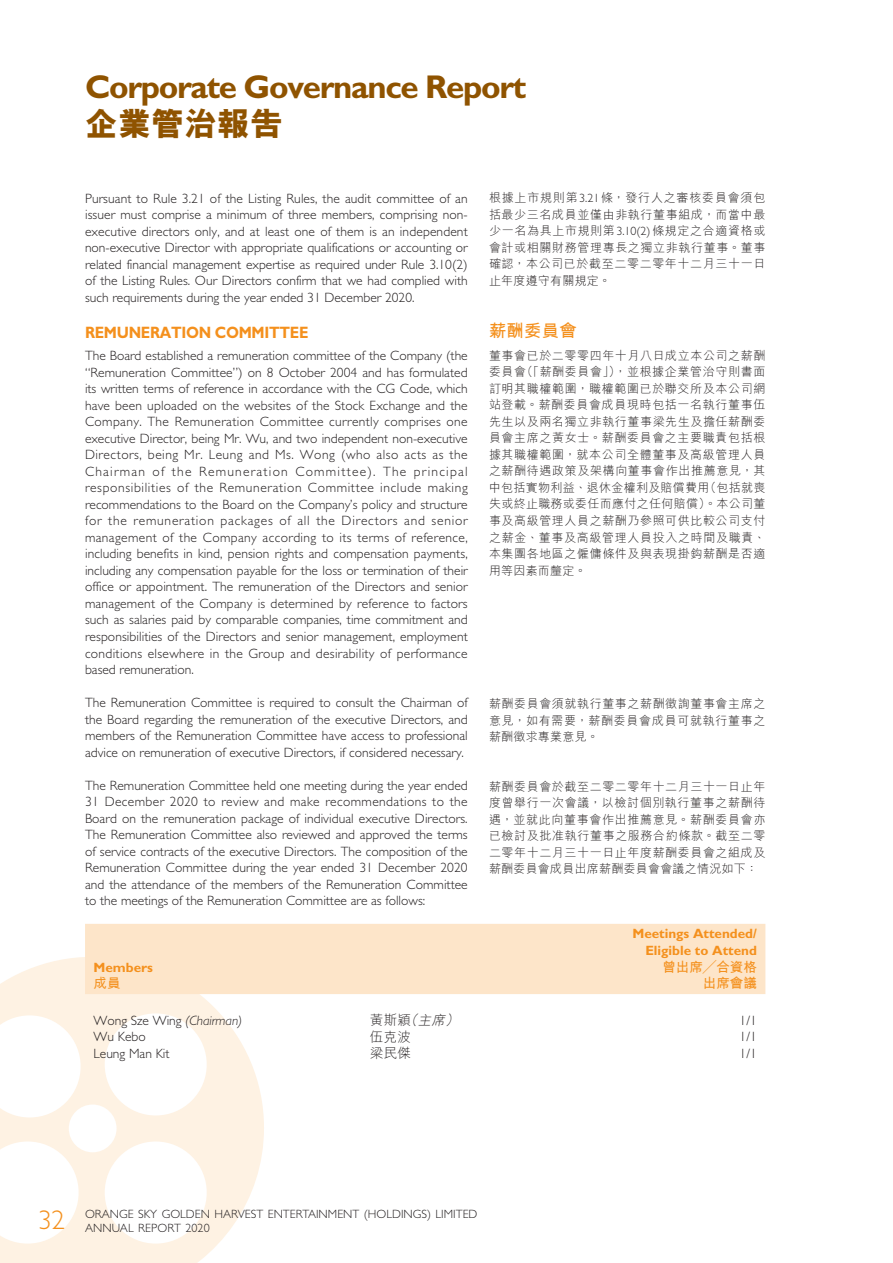
<style>
.page{position:relative;width:893px;height:1263px;background:#fff}
.page>*{position:absolute;margin:0;border:0;box-sizing:border-box;transform-origin:0 0}
.t1{font:700 33px "Gill Sans Std";letter-spacing:-.04em;color:#8f5300}
.t2{font:33px "M Hei HK Xbold E Ten B5 H";color:#8f5300}
.t3{font:300 27px "Gill Sans Std";color:#f4901d}
.t4{font:17.25px "M Hei HK Bold E Ten B5 H";letter-spacing:.02em;color:#f4901d}
.t5{font:700 16.5px "Gill Sans Std";letter-spacing:-.02em;color:#f4901d;scale:.9 1}
.t6{font:300 13.5px/16.5px "Gill Sans Std";color:#231f20;text-align:justify}
.t7{font:700 13.5px/16.5px "Gill Sans Std";color:#f4901d;text-align:right}
.t8{font:13.5px/16.5px "M Hei HK Bold E Ten B5 H";color:#f4901d;text-align:right}
.t9{font:italic 13.5px "M Hei HK Light E Ten B5 H";color:#231f20}
.t10{font:13.5px "M Hei HK Light E Ten B5 H";letter-spacing:.02em;color:#231f20}
.t11{font:12px/16.5px "M Hei HK Light E Ten B5 H";letter-spacing:.05em;color:#231f20;text-align:justify}
.t12{font:300 12px/13.5px "Gill Sans Std";letter-spacing:.005em;color:#231f20}
.s1{font-family:"Gill Sans Std";font-weight:300}
.s2{font-style:italic}
.s3{font-style:normal}
</style>
<div class="page">
<svg style="left:0;top:957px;width:264px;height:306px"></svg>
<div style="left:85px;top:924px;width:680px;height:70px;background:#fde5c9"></div>
<h1 class="t1" style="left:85px;top:76px;width:443px">Corporate Governance Report</h1>
<h1 class="t2" style="left:85px;top:111px;width:199px">企業管治報告</h1>
<p class="t6" style="left:85px;top:191px;width:384px">Pursuant to Rule 3.21 of the Listing Rules, the audit committee of an issuer must comprise a minimum of three members, comprising non&shy;executive directors only, and at least one of them is an independent non-executive Director with appropriate qualifications or accounting or related financial management expertise as required under Rule 3.10(2) of the Listing Rules. Our Directors confirm that we had complied with such requirements during the year ended 31 December 2020.</p>
<p class="t5" style="left:85px;top:326px;width:250px">REMUNERATION COMMITTEE</p>
<p class="t6" style="left:85px;top:349px;width:384px">The Board established a remuneration committee of the Company (the “Remuneration Committee”) on 8 October 2004 and has formulated its written terms of reference in accordance with the CG Code, which have been uploaded on the websites of the Stock Exchange and the Company. The Remuneration Committee currently comprises one executive Director, being Mr. Wu, and two independent non-executive Directors, being Mr. Leung and Ms. Wong (who also acts as the Chairman of the Remuneration Committee). The principal responsibilities of the Remuneration Committee include making recommendations to the Board on the Company’s policy and structure for the remuneration packages of all the Directors and senior management of the Company according to its terms of reference, including benefits in kind, pension rights and compensation payments, including any compensation payable for the loss or termination of their office or appointment. The remuneration of the Directors and senior management of the Company is determined by reference to factors such as salaries paid by comparable companies, time commitment and responsibilities of the Directors and senior management, employment conditions elsewhere in the Group and desirability of performance based remuneration.</p>
<p class="t6" style="left:85px;top:696px;width:384px">The Remuneration Committee is required to consult the Chairman of the Board regarding the remuneration of the executive Directors, and members of the Remuneration Committee have access to professional advice on remuneration of executive Directors, if considered necessary.</p>
<p class="t6" style="left:85px;top:778px;width:384px">The Remuneration Committee held one meeting during the year ended 31 December 2020 to review and make recommendations to the Board on the remuneration package of individual executive Directors.<br>The Remuneration Committee also reviewed and approved the terms of service contracts of the executive Directors. The composition of the Remuneration Committee during the year ended 31 December 2020 and the attendance of the members of the Remuneration Committee to the meetings of the Remuneration Committee are as follows:</p>
<p class="t7" style="left:94px;top:960px;width:61px">Members</p>
<p class="t8" style="left:94px;top:977px;width:28px">成員</p>
<p class="t11" style="left:489px;top:191px;width:278px">根據上市規則第<span class="s1">3.21</span>條，發行人之審核委員會須包括最少三名成員並僅由非執行董事組成，而當中最少一名為具上市規則第<span class="s1">3.10(2)</span>條規定之合適資格或會計或相關財務管理專長之獨立非執行董事。董事確認，本公司已於截至二零二零年十二月三十一日止年度遵守有關規定。</p>
<p class="t4" style="left:489px;top:324px;width:89px">薪酬委員會</p>
<p class="t11" style="left:489px;top:349px;width:278px">董事會已於二零零四年十月八日成立本公司之薪酬委員會（「薪酬委員會」），並根據企業管治守則書面訂明其職權範圍，職權範圍已於聯交所及本公司網站登載。薪酬委員會成員現時包括一名執行董事伍先生以及兩名獨立非執行董事梁先生及擔任薪酬委員會主席之黃女士。薪酬委員會之主要職責包括根據其職權範圍，就本公司全體董事及高級管理人員之薪酬待遇政策及架構向董事會作出推薦意見，其中包括實物利益、退休金權利及賠償費用（包括就喪失或終止職務或委任而應付之任何賠償）。本公司董事及高級管理人員之薪酬乃參照可供比較公司支付之薪金、董事及高級管理人員投入之時間及職責、本集團各地區之僱傭條件及與表現掛鈎薪酬是否適用等因素而釐定。</p>
<p class="t11" style="left:489px;top:697px;width:278px">薪酬委員會須就執行董事之薪酬徵詢董事會主席之意見，如有需要，薪酬委員會成員可就執行董事之薪酬徵求專業意見。</p>
<p class="t11" style="left:489px;top:779px;width:278px">薪酬委員會於截至二零二零年十二月三十一日止年度曾舉行一次會議，以檢討個別執行董事之薪酬待遇，並就此向董事會作出推薦意見。薪酬委員會亦已檢討及批准執行董事之服務合約條款。截至二零二零年十二月三十一日止年度薪酬委員會之組成及薪酬委員會成員出席薪酬委員會會議之情況如下：</p>
<p class="t7" style="left:632px;top:927px;width:126px">Meetings Attended/<br>Eligible to Attend</p>
<p class="t8" style="left:662px;top:960px;width:96px">曾出席╱合資格出席會議</p>
<p class="t6" style="left:94px;top:1013px;width:150px">Wong Sze Wing <span class="s2">(Chairman)</span></p>
<p class="t9" style="left:370px;top:1015px;width:93px"><span class="s3">黃斯穎</span>（主席）</p>
<p class="t6" style="left:740px;top:1013px;width:19px">1/1</p>
<p class="t6" style="left:94px;top:1030px;width:54px">Wu Kebo</p>
<p class="t10" style="left:370px;top:1032px;width:43px">伍克波</p>
<p class="t6" style="left:740px;top:1030px;width:19px">1/1</p>
<p class="t6" style="left:94px;top:1046px;width:78px">Leung Man Kit</p>
<p class="t10" style="left:370px;top:1048px;width:43px">梁民傑</p>
<p class="t6" style="left:740px;top:1046px;width:19px">1/1</p>
<h2 class="t3" style="left:38px;top:1210px;width:29px">32</h2>
<p class="t12" style="left:85px;top:1208px;width:394px">ORANGE SKY GOLDEN HARVEST ENTERTAINMENT (HOLDINGS) LIMITED<br>ANNUAL REPORT 2020</p>
</div>
